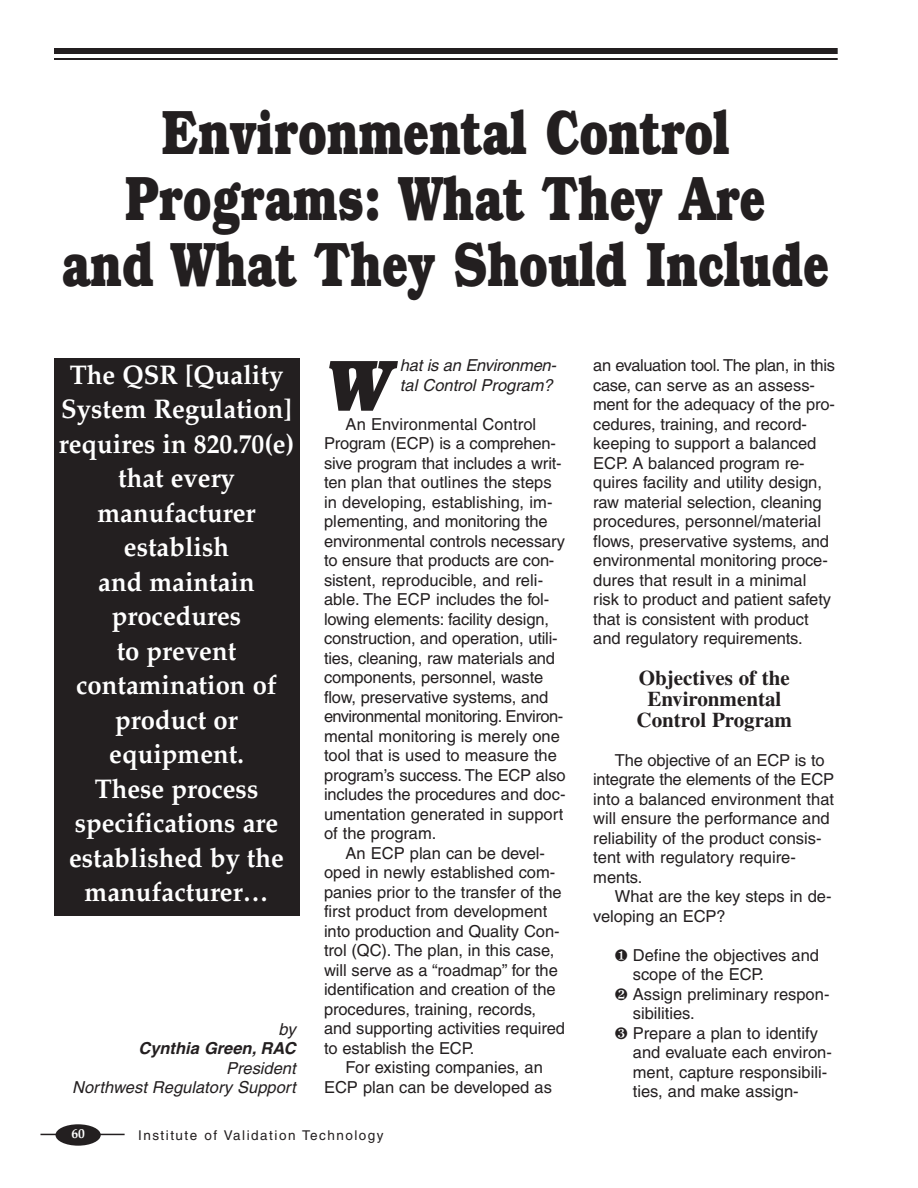
<style>
.page{position:relative;width:918px;height:1188px;background:#fff}
.page>*{position:absolute;margin:0;border:0;box-sizing:border-box;transform-origin:0 0}
.t1{font:italic 700 72.3px "Bookman";color:#231f20}
.t2{font:700 63px/66px "Bookman";color:#231f20;text-align:center;scale:.75 1}
.t3{font:700 27px/34.5px "Palatino";color:#fff;text-align:center;scale:.95 1}
.t4{font:700 21px/21px "Times";color:#231f20;text-align:center}
.t5{font:16.5px/19.5px "Helvetica";letter-spacing:-.005em;color:#231f20}
.t6{font:italic 16.5px/19.5px "Helvetica";color:#231f20}
.t7{font:italic 700 16.5px "Helvetica";color:#231f20}
.t8{font:13.5px "Helvetica";letter-spacing:.11em;color:#231f20}
.t9{font:700 13.5px "Palatino";color:#fff}
</style>
<div class="page">
<hr style="left:40px;top:1134px;width:85px;height:1px;background:#231f20">
<div style="left:56px;top:1124px;width:45px;height:22px;background:#231f20;border-radius:50%"></div>
<div style="left:54px;top:48px;width:784px;height:6px;background:#231f20"></div>
<hr style="left:54px;top:58px;width:784px;height:2px;background:#231f20">
<div style="left:54px;top:358px;width:245px;height:558px;background:#231f20"></div>
<h2 class="t2" style="left:62px;top:106px;width:1025px">Environmental Control<br>Programs: What They Are<br>and What They Should Include</h2>
<p class="t3" style="left:59px;top:361px;width:249px">The QSR [Quality<br>System Regulation] requires in 820.70(e) that every manufacturer establish<br>and maintain procedures<br>to prevent contamination of product or equipment.<br>These process specifications are established by the manufacturer…</p>
<p class="t6" style="left:279px;top:1021px;width:19px">by</p>
<p class="t7" style="left:138px;top:1042px;width:162px">Cynthia Green, RAC</p>
<p class="t6" style="left:72px;top:1060px;width:228px;text-align:right">President<br>Northwest Regulatory Support</p>
<h1 class="t1" style="left:324px;top:359px;width:70px">W</h1>
<p class="t6" style="left:400px;top:357px;width:161px">hat is an Environmen&shy;tal Control Program?</p>
<p class="t5" style="left:324px;top:416px;width:243px;text-indent:22px">An Environmental Control<br>Program (ECP) is a comprehen&shy;sive program that includes a writ&shy;ten plan that outlines the steps in developing, establishing, im&shy;plementing, and monitoring the environmental controls necessary to ensure that products are con&shy;sistent, reproducible, and reli&shy;able. The ECP includes the fol&shy;lowing elements: facility design, construction, and operation, utili&shy;ties, cleaning, raw materials and components, personnel, waste flow, preservative systems, and environmental monitoring. Environ&shy;mental monitoring is merely one tool that is used to measure the program’s success. The ECP also includes the procedures and doc&shy;umentation generated in support of the program.</p>
<p class="t5" style="left:324px;top:845px;width:243px;text-indent:22px">An ECP plan can be devel&shy;oped in newly established com&shy;panies prior to the transfer of the first product from development into production and Quality Con&shy;trol (QC). The plan, in this case, will serve as a “roadmap” for the identification and creation of the procedures, training, records, and supporting activities required to establish the ECP.</p>
<p class="t5" style="left:324px;top:1059px;width:229px;text-indent:22px">For existing companies, an<br>ECP plan can be developed as</p>
<p class="t9" style="left:72px;top:1128px;width:15px">60</p>
<p class="t8" style="left:138px;top:1131px;width:247px">Institute of Validation Technology</p>
<p class="t5" style="left:593px;top:357px;width:243px">an evaluation tool. The plan, in this case, can serve as an assess&shy;ment for the adequacy of the pro&shy;cedures, training, and record&shy;keeping to support a balanced<br>ECP. A balanced program re&shy;quires facility and utility design, raw material selection, cleaning procedures, personnel/material flows, preservative systems, and environmental monitoring proce&shy;dures that result in a minimal risk to product and patient safety that is consistent with product and regulatory requirements.</p>
<p class="t4" style="left:637px;top:669px;width:157px">Objectives of the<br>Environmental<br>Control Program</p>
<p class="t5" style="left:593px;top:752px;width:242px;text-indent:22px">The objective of an ECP is to integrate the elements of the ECP into a balanced environment that will ensure the performance and reliability of the product consis&shy;tent with regulatory require&shy;ments.</p>
<p class="t5" style="left:593px;top:888px;width:240px;text-indent:22px">What are the key steps in de&shy;veloping an ECP?</p>
<p class="t5" style="left:615px;top:947px;width:206px">❶ Define the objectives and</p>
<p class="t5" style="left:633px;top:966px;width:133px">scope of the ECP.</p>
<p class="t5" style="left:615px;top:986px;width:216px">❷ Assign preliminary respon-</p>
<p class="t5" style="left:633px;top:1005px;width:64px">sibilities.</p>
<p class="t5" style="left:615px;top:1025px;width:205px">❸ Prepare a plan to identify</p>
<p class="t5" style="left:633px;top:1044px;width:201px">and evaluate each environ-</p>
<p class="t5" style="left:633px;top:1064px;width:196px">ment, capture responsibili-</p>
<p class="t5" style="left:633px;top:1083px;width:167px">ties, and make assign-</p>
</div>
